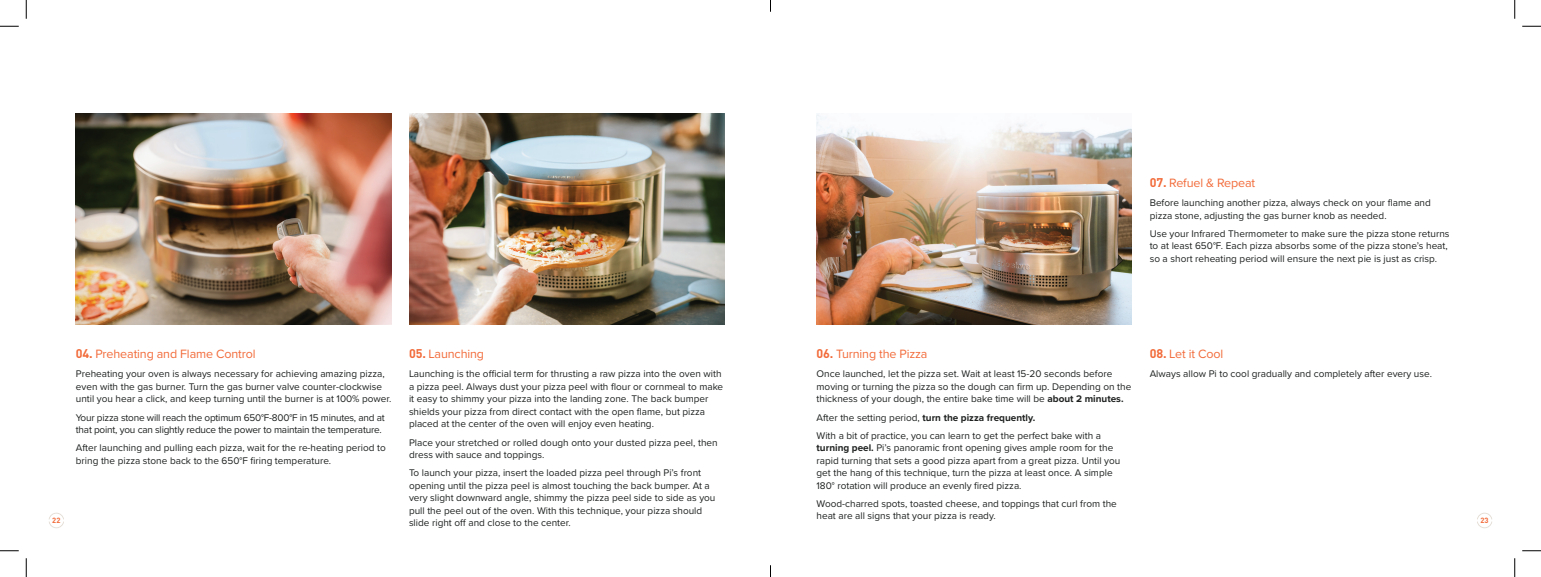
<style>
.page{position:relative;width:1541px;height:577px;background:#fff}
.page>*{position:absolute;margin:0;border:0;box-sizing:border-box;transform-origin:0 0}
.t1{font:12.5px "Proxima Nova";letter-spacing:-.01em;color:#f26b3a}
.t2{font:10px/12.5px "Proxima Nova";color:#1e2120}
.t3{font:10px/12.5px "Proxima Nova";letter-spacing:-.02em;color:#1e2120}
.t4{font:700 7.5px "DINOT";color:#f26b3a}
.s1{font-family:"DINOT";font-weight:700}
.s2{font-weight:700}
</style>
<div class="page">
<svg style="left:1477px;top:513px;width:15px;height:15px"></svg>
<svg style="left:49px;top:513px;width:15px;height:15px"></svg>
<img style="left:409px;top:114px;width:315px;height:210px">
<img style="left:816px;top:114px;width:316px;height:210px">
<img style="left:76px;top:114px;width:315px;height:210px">
<svg style="left:0;top:25px;width:19px;height:2px"></svg>
<svg style="left:1522px;top:25px;width:19px;height:2px"></svg>
<svg style="left:0;top:550px;width:19px;height:1px"></svg>
<svg style="left:1522px;top:550px;width:19px;height:1px"></svg>
<svg style="left:25px;top:0;width:2px;height:19px"></svg>
<svg style="left:25px;top:558px;width:2px;height:19px"></svg>
<svg style="left:1514px;top:0;width:1px;height:19px"></svg>
<svg style="left:1514px;top:558px;width:1px;height:19px"></svg>
<p class="t1" style="left:1149px;top:173px;width:107px"><span class="s1">07.</span> Refuel &amp; Repeat</p>
<p class="t2" style="left:1149px;top:196px;width:283px">Before launching another pizza, always check on your flame and pizza stone, adjusting the gas burner knob as needed.</p>
<p class="t2" style="left:1149px;top:227px;width:301px">Use your Infrared Thermometer to make sure the pizza stone returns to at least 650°F. Each pizza absorbs some of the pizza stone’s heat, so a short reheating period will ensure the next pie is just as crisp.</p>
<p class="t1" style="left:76px;top:344px;width:181px"><span class="s1">04.</span> Preheating and Flame Control</p>
<p class="t2" style="left:76px;top:367px;width:317px">Preheating your oven is always necessary for achieving amazing pizza, even with the gas burner. Turn the gas burner valve counter-clockwise until you hear a click, and keep turning until the burner is at 100% power.</p>
<p class="t3" style="left:76px;top:411px;width:310px">Your pizza stone will reach the optimum 650°F-800°F in 15 minutes, and at that point, you can slightly reduce the power to maintain the temperature.</p>
<p class="t2" style="left:76px;top:441px;width:311px">After launching and pulling each pizza, wait for the re-heating period to bring the pizza stone back to the 650°F firing temperature.</p>
<p class="t1" style="left:409px;top:344px;width:77px"><span class="s1">05.</span> Launching</p>
<p class="t2" style="left:409px;top:367px;width:316px">Launching is the official term for thrusting a raw pizza into the oven with a pizza peel. Always dust your pizza peel with flour or cornmeal to make it easy to shimmy your pizza into the landing zone. The back bumper shields your pizza from direct contact with the open flame, but pizza placed at the center of the oven will enjoy even heating.</p>
<p class="t2" style="left:409px;top:436px;width:310px">Place your stretched or rolled dough onto your dusted pizza peel, then dress with sauce and toppings.</p>
<p class="t2" style="left:409px;top:466px;width:308px">To launch your pizza, insert the loaded pizza peel through Pi’s front opening until the pizza peel is almost touching the back bumper. At a very slight downward angle, shimmy the pizza peel side to side as you pull the peel out of the oven. With this technique, your pizza should slide right off and close to the center.</p>
<p class="t1" style="left:816px;top:344px;width:112px"><span class="s1">06.</span> Turning the Pizza</p>
<p class="t2" style="left:816px;top:367px;width:316px">Once launched, let the pizza set. Wait at least 15-20 seconds before moving or turning the pizza so the dough can firm up. Depending on the thickness of your dough, the entire bake time will be <span class="s2">about 2 minutes.</span></p>
<p class="t2" style="left:816px;top:408px;width:286px;line-height:18.1px">After the setting period, <span class="s2">turn the pizza frequently.<br></span>With a bit of practice, you can learn to get the perfect bake with a</p>
<p class="t2" style="left:816px;top:441px;width:305px"><span class="s2">turning peel.</span> Pi’s panoramic front opening gives ample room for the rapid turning that sets a good pizza apart from a great pizza. Until you get the hang of this technique, turn the pizza at least once. A simple 180° rotation will produce an evenly fired pizza.</p>
<p class="t2" style="left:816px;top:497px;width:302px">Wood-charred spots, toasted cheese, and toppings that curl from the heat are all signs that your pizza is ready.</p>
<p class="t1" style="left:1149px;top:344px;width:75px"><span class="s1">08.</span> Let it Cool</p>
<p class="t2" style="left:1149px;top:367px;width:284px">Always allow Pi to cool gradually and completely after every use.</p>
<p class="t4" style="left:52px;top:514px;width:10px">22</p>
<p class="t4" style="left:1480px;top:514px;width:10px">23</p>
</div>
